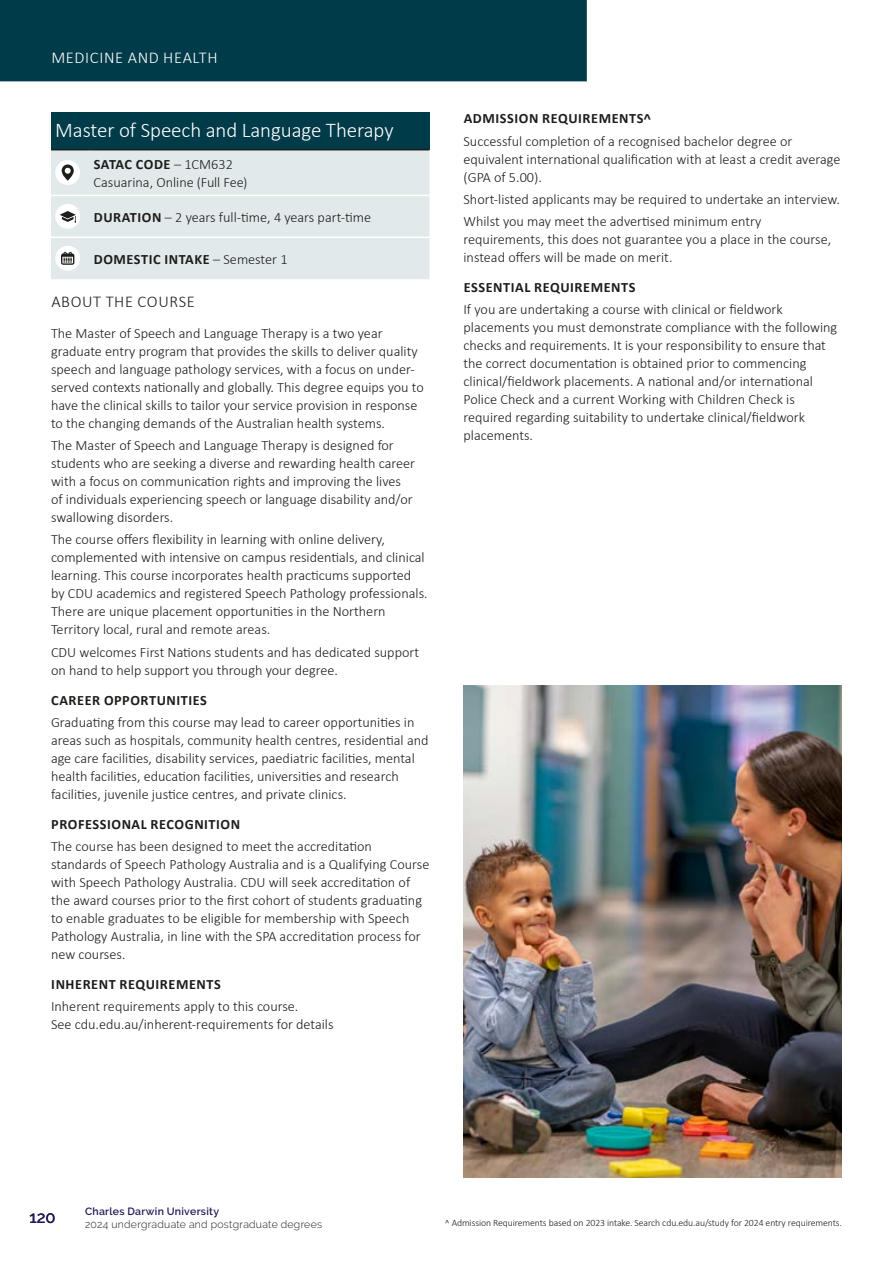
<style>
.page{position:relative;width:893px;height:1263px;background:#fff}
.page>*{position:absolute;margin:0;border:0;box-sizing:border-box;transform-origin:0 0}
.t1{font:300 21px "Calibri";letter-spacing:-.005em;color:#fff}
.t2{font:300 16.5px "Calibri";letter-spacing:.04em;color:#fff}
.t3{font:300 16.5px "Calibri";letter-spacing:.04em;color:#1d1d1b}
.t4{font:500 16.5px "Raleway";color:#211858}
.t5{font:300 14.25px/18px "Calibri";color:#1d1d1b}
.t6{font:700 14.25px "Calibri";letter-spacing:.04em;color:#1d1d1b}
.t7{font:300 10.5px "Raleway";letter-spacing:.025em;color:#1d1d1b}
.t8{font:600 10.5px "Raleway";letter-spacing:.03em;color:#211858}
.t9{font:300 9.75px "Calibri";letter-spacing:-.01em;color:#1d1d1b}
.s1{font-weight:700}
.s2{font-weight:300}
</style>
<div class="page">
<div style="left:51px;top:113px;width:378px;height:37px;background:#003b4a"></div>
<div style="left:51px;top:150px;width:378px;height:129px;background:#e2e9ea"></div>
<hr style="left:51px;top:149px;width:38px;height:1px;background:#1d1d1b">
<hr style="left:89px;top:149px;width:340px;height:1px;background:#1d1d1b">
<hr style="left:51px;top:195px;width:38px;height:1px;background:#fff">
<hr style="left:89px;top:195px;width:340px;height:1px;background:#fff">
<hr style="left:51px;top:237px;width:38px;height:1px;background:#fff">
<hr style="left:89px;top:237px;width:340px;height:1px;background:#fff">
<div style="left:55px;top:160px;width:25px;height:25px;background:#fff;border-radius:50%"></div>
<svg style="left:62px;top:164px;width:12px;height:17px"></svg>
<svg style="left:65px;top:168px;width:6px;height:6px"></svg>
<div style="left:55px;top:204px;width:25px;height:25px;background:#fff;border-radius:50%"></div>
<svg style="left:59px;top:210px;width:17px;height:13px"></svg>
<div style="left:55px;top:246px;width:25px;height:25px;background:#fff;border-radius:50%"></div>
<svg style="left:61px;top:252px;width:13px;height:13px"></svg>
<div style="left:0;top:0;width:587px;height:81px;background:#003b4a"></div>
<img style="left:463px;top:685px;width:379px;height:493px">
<p class="t2" style="left:51px;top:48px;width:168px">MEDICINE AND HEALTH</p>
<h1 class="t1" style="left:55px;top:117px;width:340px">Master of Speech and Language Therapy</h1>
<p class="t5" style="left:94px;top:154px;width:156px"><span class="s1">SATAC CODE</span> – 1CM632<br>Casuarina, Online (Full Fee)</p>
<p class="t5" style="left:94px;top:207px;width:279px"><span class="s1">DURATION</span> – 2 years full-time, 4 years part-time</p>
<p class="t6" style="left:94px;top:249px;width:195px">DOMESTIC INTAKE <span class="s2">– Semester 1</span></p>
<p class="t3" style="left:51px;top:291px;width:145px">ABOUT THE COURSE</p>
<p class="t5" style="left:51px;top:324px;width:374px">The Master of Speech and Language Therapy is a two year graduate entry program that provides the skills to deliver quality speech and language pathology services, with a focus on under&shy;served contexts nationally and globally. This degree equips you to have the clinical skills to tailor your service provision in response to the changing demands of the Australian health systems.</p>
<p class="t5" style="left:51px;top:436px;width:366px">The Master of Speech and Language Therapy is designed for students who are seeking a diverse and rewarding health career with a focus on communication rights and improving the lives of individuals experiencing speech or language disability and/or swallowing disorders.</p>
<p class="t5" style="left:51px;top:530px;width:378px">The course offers flexibility in learning with online delivery, complemented with intensive on campus residentials, and clinical learning. This course incorporates health practicums supported by CDU academics and registered Speech Pathology professionals.<br>There are unique placement opportunities in the Northern Territory local, rural and remote areas.</p>
<p class="t5" style="left:51px;top:642px;width:370px">CDU welcomes First Nations students and has dedicated support on hand to help support you through your degree.</p>
<p class="t6" style="left:51px;top:690px;width:157px">CAREER OPPORTUNITIES</p>
<p class="t5" style="left:51px;top:712px;width:379px">Graduating from this course may lead to career opportunities in areas such as hospitals, community health centres, residential and age care facilities, disability services, paediatric facilities, mental health facilities, education facilities, universities and research facilities, juvenile justice centres, and private clinics.</p>
<p class="t6" style="left:51px;top:814px;width:190px">PROFESSIONAL RECOGNITION</p>
<p class="t5" style="left:51px;top:836px;width:380px">The course has been designed to meet the accreditation standards of Speech Pathology Australia and is a Qualifying Course with Speech Pathology Australia. CDU will seek accreditation of the award courses prior to the first cohort of students graduating to enable graduates to be eligible for membership with Speech Pathology Australia, in line with the SPA accreditation process for new courses.</p>
<p class="t6" style="left:51px;top:974px;width:171px">INHERENT REQUIREMENTS</p>
<p class="t5" style="left:51px;top:996px;width:284px">Inherent requirements apply to this course.<br>See cdu.edu.au/inherent-requirements for details</p>
<p class="t6" style="left:464px;top:109px;width:189px">ADMISSION REQUIREMENTS^</p>
<p class="t5" style="left:463px;top:131px;width:378px">Successful completion of a recognised bachelor degree or equivalent international qualification with at least a credit average (GPA of 5.00).</p>
<p class="t5" style="left:463px;top:187px;width:378px;line-height:22.2px">Short-listed applicants may be required to undertake an interview.<br>Whilst you may meet the advertised minimum entry</p>
<p class="t5" style="left:463px;top:230px;width:369px">requirements, this does not guarantee you a place in the course, instead offers will be made on merit.</p>
<p class="t6" style="left:464px;top:277px;width:173px">ESSENTIAL REQUIREMENTS</p>
<p class="t5" style="left:463px;top:300px;width:375px">If you are undertaking a course with clinical or fieldwork placements you must demonstrate compliance with the following checks and requirements. It is your responsibility to ensure that the correct documentation is obtained prior to commencing clinical/fieldwork placements. A national and/or international Police Check and a current Working with Children Check is required regarding suitability to undertake clinical/fieldwork placements.</p>
<p class="t4" style="left:29px;top:1207px;width:28px">120</p>
<p class="t8" style="left:85px;top:1206px;width:136px">Charles Darwin University</p>
<p class="t7" style="left:85px;top:1218px;width:239px">2024 undergraduate and postgraduate degrees</p>
<p class="t9" style="left:445px;top:1217px;width:399px">^ Admission Requirements based on 2023 intake. Search cdu.edu.au/study for 2024 entry requirements.</p>
</div>
